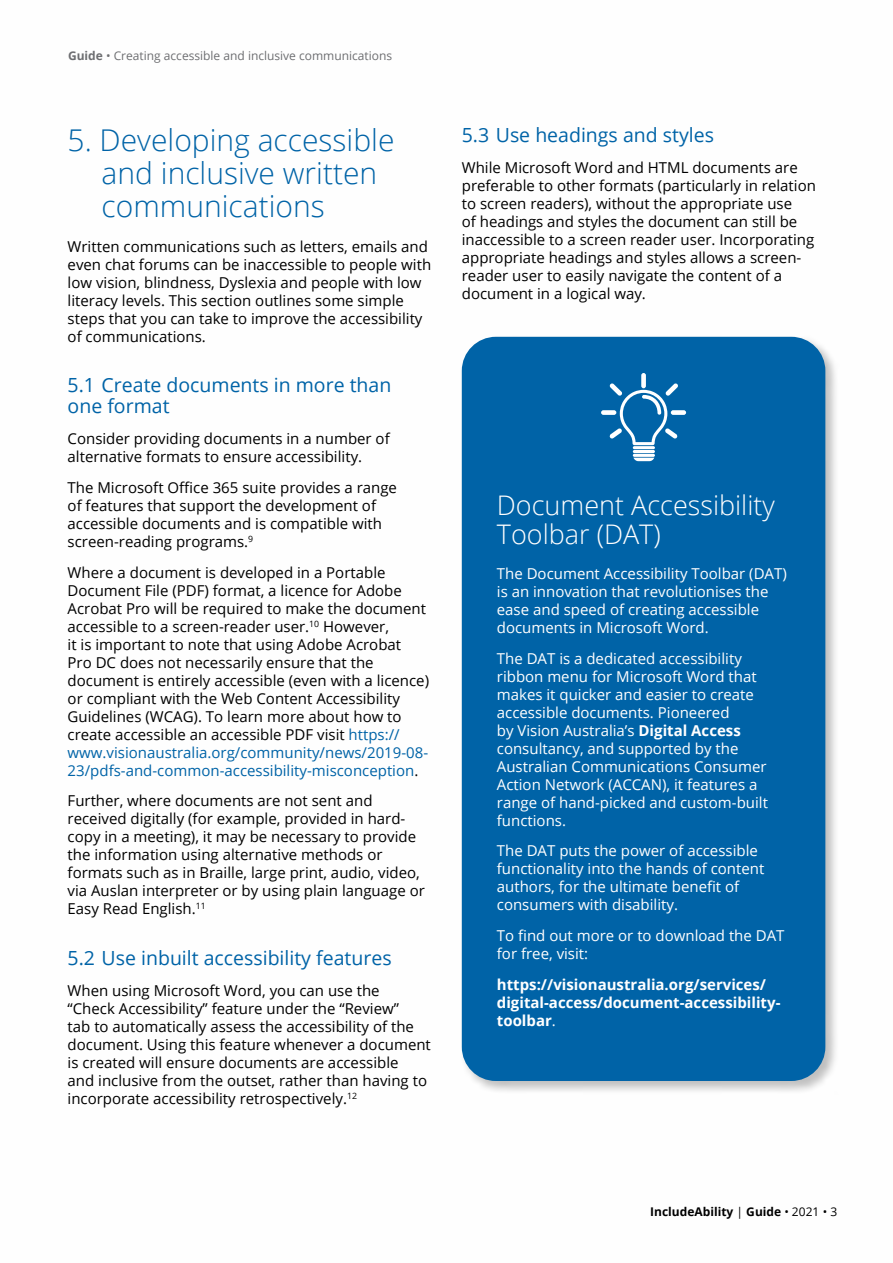
<style>
.page{position:relative;width:893px;height:1263px;background:#fff}
.page>*{position:absolute;margin:0;border:0;box-sizing:border-box;transform-origin:0 0}
.t1{font:300 30px/33px "Open Sans";color:#0063a7}
.Case_Study_Heading_2{font:300 27px/28.5px "Open Sans";color:#fff}
.t2{font:19.5px/21px "Open Sans";color:#0063a7}
.t3{font:15px/18px "Open Sans";color:#000}
.Normal_White{font:15px/18px "Open Sans";color:#fff}
.t4{font:700 15px/18px "Open Sans";color:#fff}
.t5{font:12px "Open Sans";color:#6d6e71}
.t6{font:700 12px "Open Sans";color:#000}
.s1{font-weight:700}
.s2{color:#0063a7}
.s3{font-weight:400}
</style>
<div class="page">
<div style="left:459px;top:335px;width:381px;height:760px;background:#000;opacity:.25"></div>
<div style="left:462px;top:337px;width:363px;height:744px;background:#0063a7;border-radius:34px"></div>
<div style="left:641px;top:373px;width:5px;height:15px;background:#fff;border-radius:2px"></div>
<div style="left:671px;top:410px;width:15px;height:5px;background:#fff;border-radius:2px"></div>
<div style="left:601px;top:410px;width:15px;height:5px;background:#fff;border-radius:2px"></div>
<svg style="left:633px;top:458px;width:21px;height:3px"></svg>
<hr style="left:633px;top:446px;width:22px;height:3px;background:#fff;border-radius:2px">
<hr style="left:633px;top:450px;width:22px;height:3px;background:#fff;border-radius:2px">
<hr style="left:633px;top:454px;width:22px;height:3px;background:#fff;border-radius:2px">
<svg style="left:609px;top:383px;width:69px;height:62px"></svg>
<p class="t5" style="left:68px;top:48px;width:326px"><span class="s1">Guide</span> • Creating accessible and inclusive communications</p>
<p class="t1" style="left:102px;top:122px;width:294px;text-indent:-34px">5. Developing accessible and inclusive written communications</p>
<p class="t3" style="left:68px;top:237px;width:365px">Written communications such as letters, emails and even chat forums can be inaccessible to people with low vision, blindness, Dyslexia and people with low literacy levels. This section outlines some simple steps that you can take to improve the accessibility of communications.</p>
<p class="t2" style="left:68px;top:374px;width:325px">5.1 Create documents in more than one format</p>
<p class="t3" style="left:68px;top:429px;width:324px">Consider providing documents in a number of alternative formats to ensure accessibility.</p>
<p class="t3" style="left:68px;top:478px;width:331px">The Microsoft Office 365 suite provides a range of features that support the development of accessible documents and is compatible with screen-reading programs.<sup>9</sup></p>
<p class="t3" style="left:68px;top:563px;width:363px">Where a document is developed in a Portable Document File (PDF) format, a licence for Adobe Acrobat Pro will be required to make the document accessible to a screen-reader user.<sup>10</sup> However,<br>it is important to note that using Adobe Acrobat Pro DC does not necessarily ensure that the document is entirely accessible (even with a licence) or compliant with the Web Content Accessibility Guidelines (WCAG). To learn more about how to create accessible an accessible PDF visit <span class="s2">https:// www.visionaustralia.org/community/news/2019-08- 23/pdfs-and-common-accessibility-misconception</span>.</p>
<p class="t3" style="left:68px;top:791px;width:359px">Further, where documents are not sent and received digitally (for example, provided in hard&shy;copy in a meeting), it may be necessary to provide the information using alternative methods or formats such as in Braille, large print, audio, video, via Auslan interpreter or by using plain language or Easy Read English.<sup>11</sup></p>
<p class="t2" style="left:68px;top:947px;width:326px">5.2 Use inbuilt accessibility features</p>
<p class="t3" style="left:68px;top:981px;width:365px">When using Microsoft Word, you can use the<br>“Check Accessibility” feature under the “Review”<br>tab to automatically assess the accessibility of the document. Using this feature whenever a document is created will ensure documents are accessible<br>and inclusive from the outset, rather than having to incorporate accessibility retrospectively.<sup>12</sup></p>
<p class="t2" style="left:462px;top:124px;width:254px">5.3 Use headings and styles</p>
<p class="t3" style="left:462px;top:158px;width:356px">While Microsoft Word and HTML documents are preferable to other formats (particularly in relation to screen readers), without the appropriate use<br>of headings and styles the document can still be inaccessible to a screen reader user. Incorporating appropriate headings and styles allows a screen&shy;reader user to easily navigate the content of a document in a logical way.</p>
<p class="Case_Study_Heading_2" style="left:497px;top:490px;width:280px">Document Accessibility<br>Toolbar (DAT)</p>
<p class="Normal_White" style="left:497px;top:564px;width:291px">The Document Accessibility Toolbar (DAT) is an innovation that revolutionises the ease and speed of creating accessible documents in Microsoft Word.</p>
<p class="Normal_White" style="left:497px;top:649px;width:273px">The DAT is a dedicated accessibility ribbon menu for Microsoft Word that makes it quicker and easier to create accessible documents. Pioneered<br>by Vision Australia’s <span class="s1">Digital Access </span>consultancy, and supported by the Australian Communications Consumer Action Network (ACCAN), it features a range of hand-picked and custom-built functions.</p>
<p class="Normal_White" style="left:497px;top:841px;width:269px">The DAT puts the power of accessible functionality into the hands of content authors, for the ultimate benefit of consumers with disability.</p>
<p class="Normal_White" style="left:497px;top:926px;width:289px">To find out more or to download the DAT for free, visit:</p>
<p class="t4" style="left:497px;top:975px;width:285px">https://visionaustralia.org/services/ digital-access/document-accessibility&shy;toolbar<span class="s3">.</span></p>
<p class="t6" style="left:650px;top:1203px;width:189px">IncludeAbility <span class="s3">|</span> Guide <span class="s3">• 2021 • 3</span></p>
</div>
